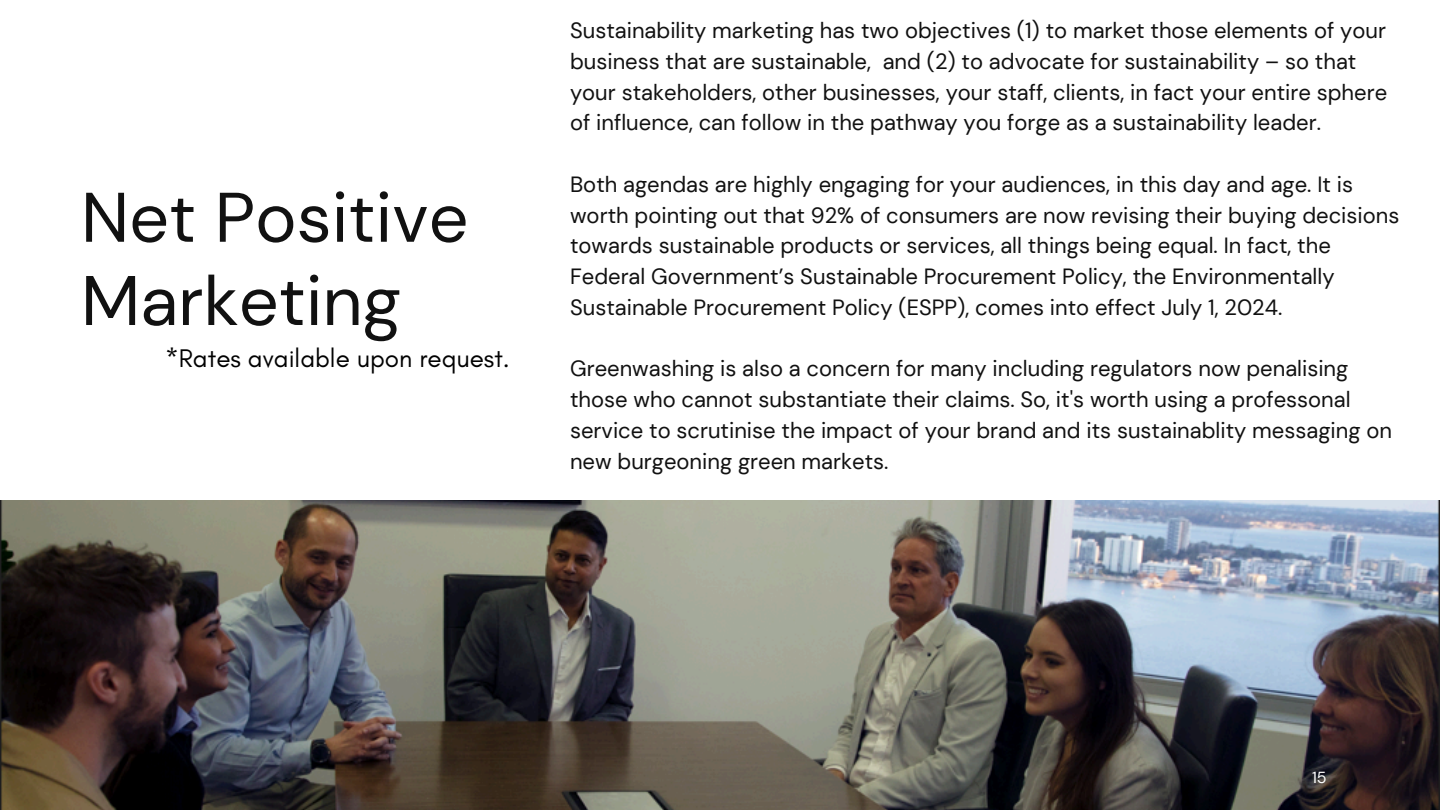
<style>
.page{position:relative;width:1440px;height:810px;background:#fff}
.page>*{position:absolute;margin:0;border:0;box-sizing:border-box;transform-origin:0 0}
.t1{font:70px/83.2px "DM Sans";color:#111}
.t2{font:26px "Glacial Indifference";color:#000}
.t3{font:22px/30.8px "DM Sans";color:#111}
.t4{font:16px "DM Sans";color:#fff}
</style>
<div class="page">
<img style="left:0;top:500px;width:1440px;height:310px">
<p class="t1" style="left:81px;top:176px;width:389px">Net Positive<br>Marketing</p>
<p class="t2" style="left:165px;top:343px;width:346px">*Rates available upon request.</p>
<p class="t3" style="left:570px;top:15px;width:819px">Sustainability marketing has two objectives (1) to market those elements of your business that are sustainable, and (2) to advocate for sustainability – so that your stakeholders, other businesses, your staff, clients, in fact your entire sphere of influence, can follow in the pathway you forge as a sustainability leader.</p>
<p class="t3" style="left:570px;top:169px;width:831px">Both agendas are highly engaging for your audiences, in this day and age. It is worth pointing out that 92% of consumers are now revising their buying decisions towards sustainable products or services, all things being equal. In fact, the Federal Government’s Sustainable Procurement Policy, the Environmentally Sustainable Procurement Policy (ESPP), comes into effect July 1, 2024.</p>
<h1 class="t3" style="left:570px;top:354px;width:823px">Greenwashing is also a concern for many including regulators now penalising those who cannot substantiate their claims. So, it's worth using a professonal service to scrutinise the impact of your brand and its sustainablity messaging on new burgeoning green markets.</h1>
<p class="t4" style="left:1312px;top:767px;width:16px">15</p>
</div>
